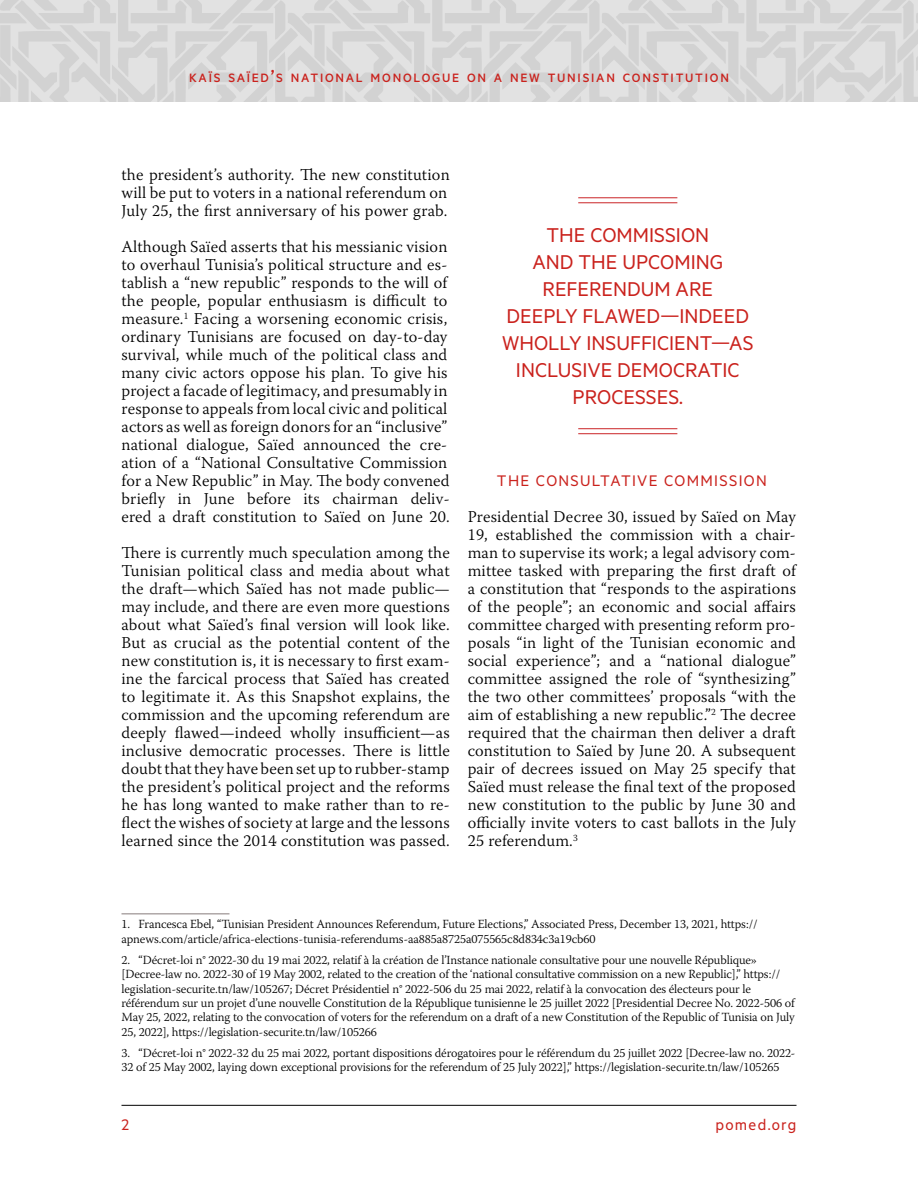
<style>
.page{position:relative;width:918px;height:1188px;background:#fff}
.page>*{position:absolute;margin:0;border:0;box-sizing:border-box;transform-origin:0 0}
.t1{font:22.5px/27px "Metric";color:#ca221d;text-align:center}
.t2{font:17.25px "Metric";letter-spacing:.075em;color:#ca221d}
.t3{font:300 16.5px/18px "Warnock Pro";letter-spacing:.01em;color:#000}
.t4{font:500 13.65px "Metric";letter-spacing:.13em;color:#ca221d}
.t5{font:300 12.3px/14.4px "Warnock Pro";letter-spacing:-.01em;color:#000}
.s1{font-size:19.5px}
</style>
<div class="page">
<hr style="left:122px;top:1105px;width:674px;height:1px;background:#000">
<svg style="left:0;top:0;width:918px;height:102px;background:#d9d9d9"></svg>
<hr style="left:122px;top:913px;width:108px;height:1px;background:#877c7c">
<hr style="left:578px;top:197px;width:99px;height:1px;background:#ca2427">
<hr style="left:578px;top:202px;width:99px;height:1px;background:#ca2427">
<hr style="left:578px;top:428px;width:99px;height:1px;background:#ca2427">
<hr style="left:578px;top:433px;width:99px;height:1px;background:#ca2427">
<p class="t4" style="left:189px;top:70px;width:541px">KAÏS SAÏED<span class="s1">’</span>S NATIONAL MONOLOGUE ON A NEW TUNISIAN CONSTITUTION</p>
<p class="t3" style="left:122px;top:165px;width:330px">the president’s authority. The new constitution will be put to voters in a national referendum on<br>July 25, the first anniversary of his power grab.</p>
<p class="t3" style="left:121px;top:237px;width:330px">Although Saïed asserts that his messianic vision to overhaul Tunisia’s political structure and es&shy;tablish a “new republic” responds to the will of the people, popular enthusiasm is difficult to measure.<sup>1</sup> Facing a worsening economic crisis, ordinary Tunisians are focused on day-to-day survival, while much of the political class and many civic actors oppose his plan. To give his project a facade of legitimacy, and presumably in response to appeals from local civic and political actors as well as foreign donors for an “inclusive” national dialogue, Saïed announced the cre&shy;ation of a “National Consultative Commission for a New Republic” in May. The body convened briefly in June before its chairman deliv&shy;ered a draft constitution to Saïed on June 20.</p>
<p class="t3" style="left:121px;top:543px;width:330px;text-align:justify">There is currently much speculation among the Tunisian political class and media about what the draft—which Saïed has not made public— may include, and there are even more questions about what Saïed’s final version will look like.<br>But as crucial as the potential content of the new constitution is, it is necessary to first exam&shy;ine the farcical process that Saïed has created to legitimate it. As this Snapshot explains, the commission and the upcoming referendum are deeply flawed—indeed wholly insufficient—as inclusive democratic processes. There is little doubt that they have been set up to rubber-stamp the president’s political project and the reforms he has long wanted to make rather than to re&shy;flect the wishes of society at large and the lessons learned since the 2014 constitution was passed.</p>
<h1 class="t1" style="left:502px;top:221px;width:253px">THE COMMISSION<br>AND THE UPCOMING<br>REFERENDUM ARE<br>DEEPLY FLAWED—INDEED<br>WHOLLY INSUFFICIENT—AS<br>INCLUSIVE DEMOCRATIC<br>PROCESSES.</h1>
<p class="t2" style="left:497px;top:471px;width:271px">THE CONSULTATIVE COMMISSION</p>
<p class="t3" style="left:468px;top:507px;width:330px;text-align:justify">Presidential Decree 30, issued by Saïed on May 19, established the commission with a chair&shy;man to supervise its work; a legal advisory com&shy;mittee tasked with preparing the first draft of a constitution that “responds to the aspirations of the people”; an economic and social affairs committee charged with presenting reform pro&shy;posals “in light of the Tunisian economic and social experience”; and a “national dialogue” committee assigned the role of “synthesizing” the two other committees’ proposals “with the aim of establishing a new republic.”<sup>2</sup> The decree required that the chairman then deliver a draft constitution to Saïed by June 20. A subsequent pair of decrees issued on May 25 specify that Saïed must release the final text of the proposed new constitution to the public by June 30 and officially invite voters to cast ballots in the July 25 referendum.<sup>3</sup></p>
<p class="t5" style="left:122px;top:917px;width:638px">1. Francesca Ebel, “Tunisian President Announces Referendum, Future Elections,” Associated Press, December 13, 2021, https:// apnews.com/article/africa-elections-tunisia-referendums-aa885a8725a075565c8d834c3a19cb60</p>
<p class="t5" style="left:122px;top:952px;width:675px">2. “Décret-loi n° 2022-30 du 19 mai 2022, relatif à la création de l’Instance nationale consultative pour une nouvelle République» [Decree-law no. 2022-30 of 19 May 2002, related to the creation of the ‘national consultative commission on a new Republic],” https:// legislation-securite.tn/law/105267; Décret Présidentiel n° 2022-506 du 25 mai 2022, relatif à la convocation des électeurs pour le référendum sur un projet d’une nouvelle Constitution de la République tunisienne le 25 juillet 2022 [Presidential Decree No. 2022-506 of May 25, 2022, relating to the convocation of voters for the referendum on a draft of a new Constitution of the Republic of Tunisia on July 25, 2022], https://legislation-securite.tn/law/105266</p>
<p class="t5" style="left:122px;top:1046px;width:675px">3. “Décret-loi n° 2022-32 du 25 mai 2022, portant dispositions dérogatoires pour le référendum du 25 juillet 2022 [Decree-law no. 2022-<br>32 of 25 May 2002, laying down exceptional provisions for the referendum of 25 July 2022],” https://legislation-securite.tn/law/105265</p>
<p class="t2" style="left:122px;top:1115px;width:9px">2</p>
<p class="t2" style="left:715px;top:1115px;width:83px">pomed.org</p>
</div>
